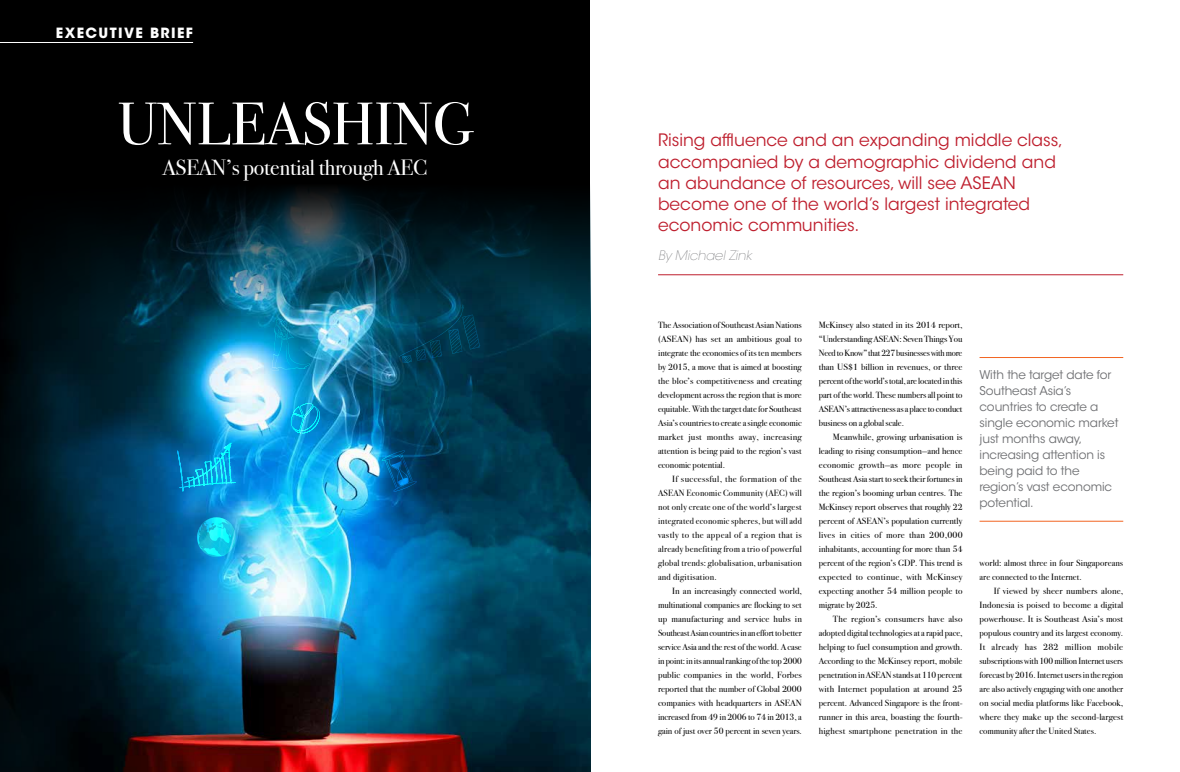
<style>
.page{position:relative;width:1180px;height:772px;background:#fff}
.page>*{position:absolute;margin:0;border:0;box-sizing:border-box;transform-origin:0 0}
.t1{font:60px "Bodoni Svty Two ITCTT Book";color:#fff}
.t2{font:22px "Bodoni Svty Two ITCTT Book";letter-spacing:-.01em;color:#fff}
.t3{font:17px/21px "ITC Avant Garde Std";color:#be1e2d}
.t4{font:700 14px "ITC Avant Garde Std";letter-spacing:.1em;color:#fff}
.t5{font:italic 200 13px "ITC Avant Garde Std";color:#6d6e71}
.t6{font:12px/16px "ITC Avant Garde Std";letter-spacing:-.01em;color:#6d6e71}
.t7{font:9px/14px "Bodoni Svty Two ITCTT Book";letter-spacing:.01em;color:#000;text-align:justify}
</style>
<div class="page">
<div style="left:0;top:0;width:590px;height:168px;background:#000"></div>
<img style="left:0;top:168px;width:590px;height:603px">
<hr style="left:0;top:42px;width:193px;height:1px;background:#fff">
<hr style="left:658px;top:274px;width:465px;height:1px;background:#be1e2d">
<hr style="left:979px;top:357px;width:144px;height:1px;background:#f26522">
<hr style="left:979px;top:520px;width:144px;height:1px;background:#f26522">
<svg style="left:381px;top:449px;width:36px;height:43px"></svg>
<svg style="left:177px;top:442px;width:59px;height:49px"></svg>
<svg style="left:399px;top:304px;width:81px;height:59px"></svg>
<svg style="left:271px;top:318px;width:39px;height:52px"></svg>
<svg style="left:291px;top:403px;width:29px;height:30px"></svg>
<svg style="left:196px;top:517px;width:40px;height:40px"></svg>
<h3 class="t4" style="left:56px;top:23px;width:138px">EXECUTIVE BRIEF</h3>
<h1 class="t1" style="left:117px;top:75px;width:356px">UNLEASHING</h1>
<h2 class="t2" style="left:162px;top:149px;width:266px">ASEAN’s potential through AEC</h2>
<h3 class="t3" style="left:658px;top:130px;width:406px">Rising affluence and an expanding middle class, accompanied by a demographic dividend and an abundance of resources, will see ASEAN become one of the world’s largest integrated economic communities.</h3>
<h3 class="t5" style="left:658px;top:248px;width:95px">By Michael Zink</h3>
<p class="t7" style="left:658px;top:316px;width:145px">The Association of Southeast Asian Nations (ASEAN) has set an ambitious goal to integrate the economies of its ten members by 2015, a move that is aimed at boosting the bloc’s competitiveness and creating development across the region that is more equitable. With the target date for Southeast Asia’s countries to create a single economic market just months away, increasing attention is being paid to the region’s vast economic potential.</p>
<p class="t7" style="left:658px;top:470px;width:145px;text-indent:14px">If successful, the formation of the ASEAN Economic Community (AEC) will not only create one of the world’s largest integrated economic spheres, but will add vastly to the appeal of a region that is already benefiting from a trio of powerful global trends: globalisation, urbanisation and digitisation.</p>
<p class="t7" style="left:658px;top:582px;width:145px;text-indent:14px">In an increasingly connected world, multinational companies are flocking to set up manufacturing and service hubs in Southeast Asian countries in an effort to better service Asia and the rest of the world. A case in point: in its annual ranking of the top 2000 public companies in the world, Forbes reported that the number of Global 2000 companies with headquarters in ASEAN increased from 49 in 2006 to 74 in 2013, a gain of just over 50 percent in seven years.</p>
<p class="t7" style="left:818px;top:316px;width:145px">McKinsey also stated in its 2014 report, “Understanding ASEAN: Seven Things You Need to Know” that 227 businesses with more than US$1 billion in revenues, or three percent of the world’s total, are located in this part of the world. These numbers all point to ASEAN’s attractiveness as a place to conduct business on a global scale.</p>
<p class="t7" style="left:818px;top:428px;width:145px;text-indent:14px">Meanwhile, growing urbanisation is leading to rising consumption—and hence economic growth—as more people in Southeast Asia start to seek their fortunes in the region’s booming urban centres. The McKinsey report observes that roughly 22 percent of ASEAN’s population currently lives in cities of more than 200,000 inhabitants, accounting for more than 54 percent of the region’s GDP. This trend is expected to continue, with McKinsey expecting another 54 million people to migrate by 2025.</p>
<p class="t7" style="left:818px;top:610px;width:145px;text-indent:14px">The region’s consumers have also adopted digital technologies at a rapid pace, helping to fuel consumption and growth.<br>According to the McKinsey report, mobile penetration in ASEAN stands at 110 percent with Internet population at around 25 percent. Advanced Singapore is the front&shy;runner in this area, boasting the fourth&shy;highest smartphone penetration in the</p>
<h3 class="t6" style="left:979px;top:366px;width:140px">With the target date for<br>Southeast Asia’s countries to create a single economic market just months away, increasing attention is being paid to the region’s vast economic potential.</h3>
<p class="t7" style="left:979px;top:554px;width:145px">world: almost three in four Singaporeans are connected to the Internet.</p>
<p class="t7" style="left:979px;top:582px;width:145px;text-indent:14px">If viewed by sheer numbers alone, Indonesia is poised to become a digital powerhouse. It is Southeast Asia’s most populous country and its largest economy.<br>It already has 282 million mobile subscriptions with 100 million Internet users forecast by 2016. Internet users in the region are also actively engaging with one another on social media platforms like Facebook, where they make up the second-largest community after the United States.</p>
</div>
